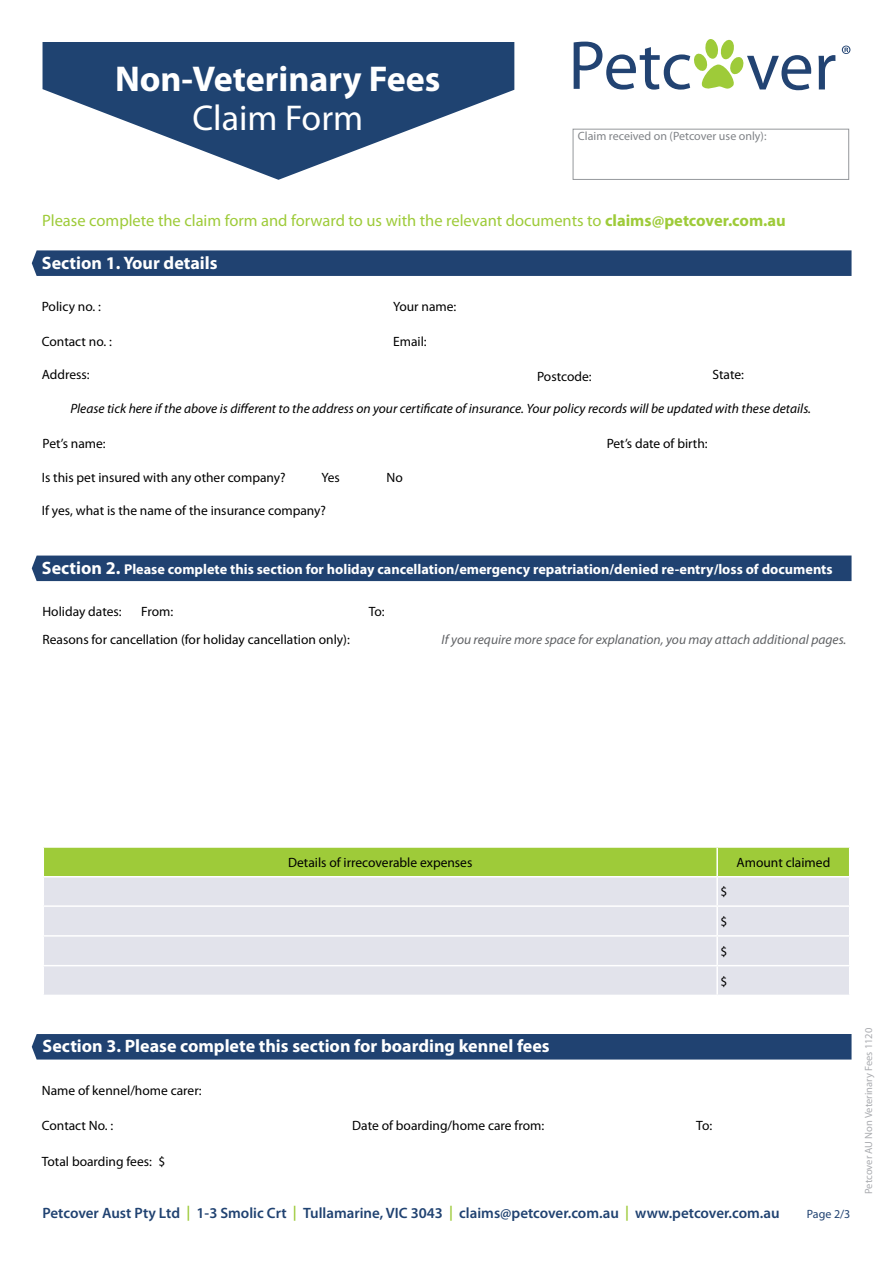
<style>
.page{position:relative;width:893px;height:1263px;background:#fff}
.page>*{position:absolute;margin:0;border:0;box-sizing:border-box;transform-origin:0 0}
.t1{font:700 36px "Myriad Pro";color:#fff}
.t2{font:36px "Myriad Pro";color:#fff}
.t3{font:700 18px "Myriad Pro";color:#fff}
.t4{font:16.5px "Myriad Pro";color:#9ecb39}
.t5{font:600 15px "Myriad Pro";color:#204271}
.t6{font:700 14.25px "Myriad Pro";color:#fff}
.t7{font:13.5px "Myriad Pro";color:#000}
.t8{font:italic 13.5px "Myriad Pro";color:#000}
.t9{font:italic 13.5px "Myriad Pro";color:#606265}
.t10{font:12px "Myriad Pro";color:#808387}
.t11{font:12px "Myriad Pro";color:#204271}
.t12{font:10.5px "Myriad Pro";color:#aaacb0}
.s1{font-weight:700}
.s2{font-size:18px}
.s3{color:#9dca3a}
</style>
<div class="page">
<div style="left:32px;top:555px;width:819px;height:26px;background:#204271"></div>
<div style="left:32px;top:1034px;width:819px;height:25px;background:#204271"></div>
<svg style="left:32px;top:250px;width:819px;height:26px;background:#244573"></svg>
<div style="left:573px;top:129px;width:276px;height:51px;border:1px solid #95989c"></div>
<svg style="left:43px;top:847px;width:807px;height:148px;background:#d6dfca"></svg>
<svg style="left:43px;top:42px;width:471px;height:138px;fill:#1f4371"></svg>
<svg style="left:818px;top:55px;width:17px;height:34px"></svg>
<svg style="left:842px;top:46px;width:8px;height:8px"></svg>
<svg style="left:574px;top:39px;width:237px;height:52px"></svg>
<h1 class="t1" style="left:115px;top:56px;width:327px">Non-Veterinary Fees</h1>
<h1 class="t2" style="left:192px;top:96px;width:172px">Claim Form</h1>
<p class="t10" style="left:578px;top:129px;width:190px">Claim received on (Petcover use only):</p>
<p class="t4" style="left:42px;top:210px;width:745px">Please complete the claim form and forward to us with the relevant documents to <span class="s1">claims@petcover.com.au</span></p>
<h2 class="t3" style="left:42px;top:251px;width:177px">Section 1. Your details</h2>
<p class="t7" style="left:42px;top:298px;width:61px">Policy no. :</p>
<p class="t7" style="left:393px;top:298px;width:65px">Your name:</p>
<p class="t7" style="left:42px;top:333px;width:72px">Contact no. :</p>
<p class="t7" style="left:393px;top:333px;width:35px">Email:</p>
<p class="t7" style="left:42px;top:367px;width:49px">Address:</p>
<p class="t7" style="left:537px;top:368px;width:56px">Postcode:</p>
<p class="t7" style="left:712px;top:367px;width:33px">State:</p>
<p class="t8" style="left:70px;top:400px;width:742px">Please tick here if the above is different to the address on your certificate of insurance. Your policy records will be updated with these details.</p>
<p class="t7" style="left:43px;top:435px;width:65px">Pet’s name:</p>
<p class="t7" style="left:607px;top:435px;width:103px">Pet’s date of birth:</p>
<p class="t7" style="left:42px;top:469px;width:245px">Is this pet insured with any other company?</p>
<p class="t7" style="left:321px;top:469px;width:20px">Yes</p>
<p class="t7" style="left:386px;top:469px;width:18px">No</p>
<p class="t7" style="left:42px;top:502px;width:286px">If yes, what is the name of the insurance company?</p>
<p class="t6" style="left:42px;top:560px;width:792px"><span class="s2">Section 2.</span> Please complete this section for holiday cancellation/emergency repatriation/denied re-entry/loss of documents</p>
<p class="t7" style="left:43px;top:603px;width:81px">Holiday dates:</p>
<p class="t7" style="left:141px;top:603px;width:33px">From:</p>
<p class="t7" style="left:369px;top:603px;width:17px">To:</p>
<p class="t7" style="left:43px;top:631px;width:309px">Reasons for cancellation (for holiday cancellation only):</p>
<p class="t9" style="left:442px;top:631px;width:406px">If you require more space for explanation, you may attach additional pages.</p>
<p class="t7" style="left:288px;top:854px;width:186px">Details of irrecoverable expenses</p>
<p class="t7" style="left:737px;top:854px;width:95px">Amount claimed</p>
<p class="t7" style="left:721px;top:883px;width:8px">$</p>
<p class="t7" style="left:721px;top:913px;width:8px">$</p>
<p class="t7" style="left:721px;top:943px;width:8px">$</p>
<p class="t7" style="left:721px;top:973px;width:8px">$</p>
<h2 class="t3" style="left:43px;top:1034px;width:509px">Section 3. Please complete this section for boarding kennel fees</h2>
<p class="t7" style="left:42px;top:1082px;width:161px">Name of kennel/home carer:</p>
<p class="t7" style="left:42px;top:1117px;width:73px">Contact No. :</p>
<p class="t7" style="left:352px;top:1117px;width:193px">Date of boarding/home care from:</p>
<p class="t7" style="left:696px;top:1117px;width:17px">To:</p>
<p class="t7" style="left:42px;top:1153px;width:112px">Total boarding fees:</p>
<p class="t7" style="left:159px;top:1153px;width:8px">$</p>
<p class="t5" style="left:43px;top:1203px;width:738px">Petcover Aust Pty Ltd <span class="s3">|</span> 1-3 Smolic Crt <span class="s3">|</span> Tullamarine, VIC 3043 <span class="s3">|</span> claims@petcover.com.au <span class="s3">|</span> www.petcover.com.au</p>
<p class="t11" style="left:807px;top:1207px;width:45px">Page 2/3</p>
<p class="t12" style="left:862px;top:1194px;width:168px;rotate:-90deg">Petcover AU Non Veterinary Fees 1120</p>
</div>
